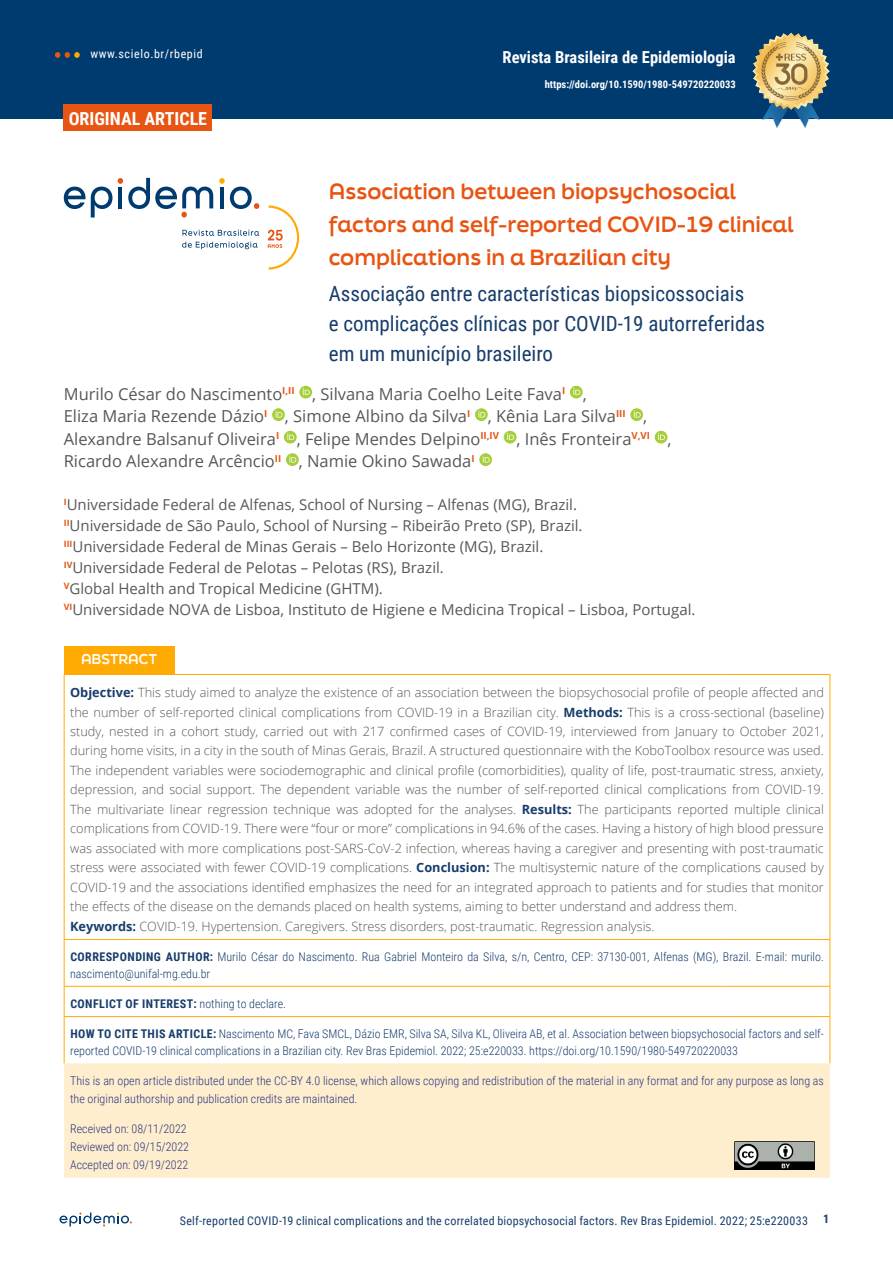
<style>
.page{position:relative;width:893px;height:1263px;background:#fff}
.page>*{position:absolute;margin:0;border:0;box-sizing:border-box;transform-origin:0 0}
.t1{font:21px/30px "Roboto Condensed";color:#173d6b}
.t2{font:700 21px/33px "Final Six";color:#e85412}
.t3{font:700 18px "Roboto Condensed";color:#fff}
.t4{font:16.5px/22.5px "Open Sans";color:#575756}
.t5{font:700 16.5px "Roboto Condensed";color:#fff}
.t6{font:15px/21px "Open Sans";color:#575756}
.t7{font:700 13.5px "Final Six";color:#fff}
.t8{font:300 12.75px/19.5px "Open Sans";color:#575756}
.t9{font:300 12px/16.5px "Roboto Condensed";color:#173d6b}
.t10{font:300 12px/18px "Roboto Condensed";color:#283583}
.t11{font:12px "Roboto Condensed";letter-spacing:.02em;color:#173d6b}
.t12{font:700 12px "Roboto Condensed";letter-spacing:.035em;color:#173d6b}
.t13{font:12px "Roboto Condensed";letter-spacing:.05em;color:#fff}
.t14{font:700 10.5px "Roboto Condensed";color:#fff}
.s1{font-weight:700;color:#173d6b}
.s2{font-weight:700}
.s3{font-weight:300}
</style>
<div class="page">
<svg style="left:60px;top:1212px;width:72px;height:14px"></svg>
<div style="left:0;top:0;width:893px;height:118px;background:#003b70"></div>
<svg style="left:55px;top:52px;width:25px;height:6px"></svg>
<svg style="left:299px;top:386px;width:13px;height:12px"></svg>
<svg style="left:303px;top:388px;width:7px;height:7px"></svg>
<div style="left:570px;top:386px;width:13px;height:12px;background:#a6ce39;border-radius:50%"></div>
<svg style="left:573px;top:388px;width:7px;height:7px"></svg>
<svg style="left:272px;top:408px;width:13px;height:13px"></svg>
<svg style="left:276px;top:411px;width:6px;height:7px"></svg>
<svg style="left:475px;top:408px;width:13px;height:13px"></svg>
<svg style="left:478px;top:411px;width:7px;height:7px"></svg>
<svg style="left:630px;top:408px;width:13px;height:13px"></svg>
<svg style="left:634px;top:411px;width:7px;height:7px"></svg>
<div style="left:284px;top:431px;width:13px;height:12px;background:#a6ce39;border-radius:50%"></div>
<svg style="left:287px;top:433px;width:7px;height:7px"></svg>
<div style="left:504px;top:431px;width:12px;height:12px;background:#a6ce39;border-radius:50%"></div>
<svg style="left:507px;top:433px;width:7px;height:7px"></svg>
<div style="left:655px;top:431px;width:12px;height:12px;background:#a6ce39;border-radius:50%"></div>
<svg style="left:658px;top:433px;width:7px;height:7px"></svg>
<svg style="left:286px;top:453px;width:13px;height:13px"></svg>
<svg style="left:289px;top:456px;width:7px;height:7px"></svg>
<svg style="left:479px;top:453px;width:13px;height:13px"></svg>
<svg style="left:483px;top:456px;width:7px;height:7px"></svg>
<svg style="left:64px;top:187px;width:48px;height:30px"></svg>
<svg style="left:118px;top:178px;width:95px;height:39px"></svg>
<svg style="left:219px;top:178px;width:40px;height:31px"></svg>
<svg style="left:182px;top:230px;width:77px;height:6px"></svg>
<svg style="left:182px;top:242px;width:76px;height:7px"></svg>
<svg style="left:268px;top:206px;width:31px;height:64px"></svg>
<div style="left:64px;top:105px;width:148px;height:26px;background:#e85412"></div>
<div style="left:64px;top:646px;width:110px;height:28px;background:#ffab03"></div>
<div style="left:64px;top:1063px;width:766px;height:115px;background:#ffeecd"></div>
<hr style="left:64px;top:674px;width:1px;height:265px;background:#ffab03">
<hr style="left:174px;top:674px;width:552px;height:1px;background:#ffab03">
<hr style="left:726px;top:674px;width:104px;height:1px;background:#ffab03">
<hr style="left:829px;top:675px;width:1px;height:264px;background:#ffab03">
<hr style="left:64px;top:940px;width:1px;height:46px;background:#ffab03">
<hr style="left:64px;top:986px;width:1px;height:30px;background:#ffab03">
<hr style="left:64px;top:939px;width:110px;height:1px;background:#ffab03">
<hr style="left:174px;top:939px;width:552px;height:1px;background:#ffab03">
<hr style="left:726px;top:939px;width:104px;height:1px;background:#ffab03">
<hr style="left:829px;top:940px;width:1px;height:46px;background:#ffab03">
<hr style="left:829px;top:986px;width:1px;height:30px;background:#ffab03">
<hr style="left:65px;top:986px;width:109px;height:1px;background:#ffab03">
<hr style="left:174px;top:986px;width:552px;height:1px;background:#ffab03">
<hr style="left:726px;top:986px;width:103px;height:1px;background:#ffab03">
<hr style="left:64px;top:1017px;width:1px;height:46px;background:#ffab03">
<hr style="left:64px;top:1016px;width:110px;height:1px;background:#ffab03">
<hr style="left:174px;top:1016px;width:552px;height:1px;background:#ffab03">
<hr style="left:726px;top:1016px;width:104px;height:1px;background:#ffab03">
<hr style="left:829px;top:1017px;width:1px;height:46px;background:#ffab03">
<img style="left:735px;top:1141px;width:79px;height:28px">
<img style="left:731px;top:32px;width:120px;height:96px">
<p class="t13" style="left:90px;top:45px;width:114px">www.scielo.br/rbepid</p>
<h2 class="t3" style="left:69px;top:106px;width:140px">ORIGINAL ARTICLE</h2>
<p class="t5" style="left:502px;top:46px;width:235px">Revista Brasileira de Epidemiologia</p>
<p class="t14" style="left:545px;top:77px;width:192px">https://doi.org/10.1590/1980-549720220033</p>
<h1 class="t2" style="left:329px;top:174px;width:466px">Association between biopsychosocial factors and self-reported COVID-19 clinical complications in a Brazilian city</h1>
<h1 class="t1" style="left:329px;top:278px;width:438px">Associação entre características biopsicossociais<br>e complicações clínicas por COVID-19 autorreferidas em um município brasileiro</h1>
<p class="t4" style="left:64px;top:382px;width:609px">Murilo César do Nascimento<sup>I,II</sup> , Silvana Maria Coelho Leite Fava<sup>I</sup> ,<br>Eliza Maria Rezende Dázio<sup>I</sup> , Simone Albino da Silva<sup>I</sup> , Kênia Lara Silva<sup>III</sup> , Alexandre Balsanuf Oliveira<sup>I</sup> , Felipe Mendes Delpino<sup>II,IV</sup> , Inês Fronteira<sup>V,VI</sup> , Ricardo Alexandre Arcêncio<sup>II</sup> , Namie Okino Sawada<sup>I</sup></p>
<p class="t6" style="left:64px;top:494px;width:633px"><sup>I</sup>Universidade Federal de Alfenas, School of Nursing – Alfenas (MG), Brazil.<br><sup>II</sup>Universidade de São Paulo, School of Nursing – Ribeirão Preto (SP), Brazil.<br><sup>III</sup>Universidade Federal de Minas Gerais – Belo Horizonte (MG), Brazil.<br><sup>IV</sup>Universidade Federal de Pelotas – Pelotas (RS), Brazil.<br><sup>V</sup>Global Health and Tropical Medicine (GHTM).<br><sup>VI</sup>Universidade NOVA de Lisboa, Instituto de Higiene e Medicina Tropical – Lisboa, Portugal.</p>
<p class="t7" style="left:81px;top:649px;width:78px">ABSTRACT</p>
<p class="t8" style="left:70px;top:682px;width:755px"><span class="s1">Objective:</span> This study aimed to analyze the existence of an association between the biopsychosocial profile of people affected and the number of self-reported clinical complications from COVID-19 in a Brazilian city. <span class="s1">Methods:</span> This is a cross-sectional (baseline) study, nested in a cohort study, carried out with 217 confirmed cases of COVID-19, interviewed from January to October 2021, during home visits, in a city in the south of Minas Gerais, Brazil. A structured questionnaire with the KoboToolbox resource was used.<br>The independent variables were sociodemographic and clinical profile (comorbidities), quality of life, post-traumatic stress, anxiety, depression, and social support. The dependent variable was the number of self-reported clinical complications from COVID-19.<br>The multivariate linear regression technique was adopted for the analyses. <span class="s1">Results:</span> The participants reported multiple clinical complications from COVID-19. There were “four or more” complications in 94.6% of the cases. Having a history of high blood pressure was associated with more complications post-SARS-CoV-2 infection, whereas having a caregiver and presenting with post-traumatic stress were associated with fewer COVID-19 complications. <span class="s1">Conclusion:</span> The multisystemic nature of the complications caused by COVID-19 and the associations identified emphasizes the need for an integrated approach to patients and for studies that monitor the effects of the disease on the demands placed on health systems, aiming to better understand and address them.<br><span class="s1">Keywords:</span> COVID-19. Hypertension. Caregivers. Stress disorders, post-traumatic. Regression analysis.</p>
<p class="t9" style="left:70px;top:948px;width:755px"><span class="s2">CORRESPONDING AUTHOR:</span> Murilo César do Nascimento. Rua Gabriel Monteiro da Silva, s/n, Centro, CEP: 37130-001, Alfenas (MG), Brazil. E-mail: murilo. nascimento@unifal-mg.edu.br</p>
<p class="t12" style="left:70px;top:995px;width:217px">CONFLICT OF INTEREST: <span class="s3">nothing to declare.</span></p>
<p class="t9" style="left:70px;top:1025px;width:755px"><span class="s2">HOW TO CITE THIS ARTICLE:</span> Nascimento MC, Fava SMCL, Dázio EMR, Silva SA, Silva KL, Oliveira AB, et al. Association between biopsychosocial factors and self&shy;reported COVID-19 clinical complications in a Brazilian city. Rev Bras Epidemiol. 2022; 25:e220033. https://doi.org/10.1590/1980-549720220033</p>
<p class="t10" style="left:70px;top:1071px;width:755px">This is an open article distributed under the CC-BY 4.0 license, which allows copying and redistribution of the material in any format and for any purpose as long as the original authorship and publication credits are maintained.</p>
<p class="t10" style="left:70px;top:1120px;width:120px">Received on: 08/11/2022<br>Reviewed on: 09/15/2022<br>Accepted on: 09/19/2022</p>
<p class="t11" style="left:180px;top:1212px;width:630px">Self-reported COVID-19 clinical complications and the correlated biopsychosocial factors. Rev Bras Epidemiol. 2022; 25:e220033</p>
<p class="t12" style="left:823px;top:1211px;width:8px">1</p>
</div>
